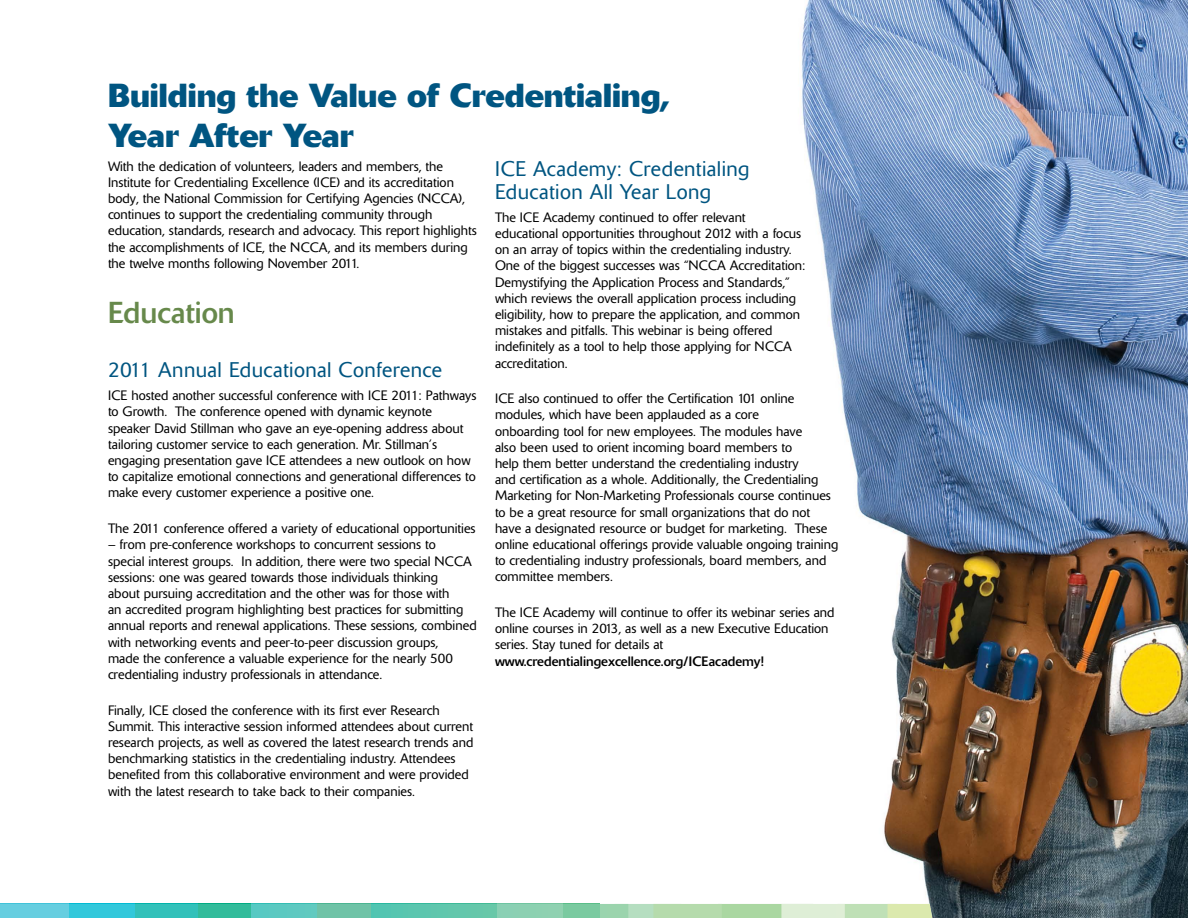
<style>
.page{position:relative;width:1188px;height:918px;background:#fff}
.page>*{position:absolute;margin:0;border:0;box-sizing:border-box;transform-origin:0 0}
.t1{font:700 33px/39.6px "Delta";color:#005581}
.t2{font:30px "Delta";color:#67894b}
.t3{font:300 21px/22.5px "Delta";letter-spacing:.02em;color:#005581}
.t4{font:300 13.5px/16.2px "Delta";color:#000}
.t5{font:13.5px "Delta";color:#000}
</style>
<div class="page">
<img style="left:719px;top:0;width:469px;height:918px">
<svg style="left:0;top:904px;width:932px;height:14px;background:#7dcfb7"></svg>
<h1 class="t1" style="left:108px;top:76px;width:563px">Building the Value of Credentialing,<br>Year After Year</h1>
<p class="t4" style="left:108px;top:158px;width:370px">With the dedication of volunteers, leaders and members, the Institute for Credentialing Excellence (ICE) and its accreditation body, the National Commission for Certifying Agencies (NCCA), continues to support the credentialing community through education, standards, research and advocacy. This report highlights the accomplishments of ICE, the NCCA, and its members during the twelve months following November 2011.</p>
<h2 class="t2" style="left:108px;top:295px;width:128px">Education</h2>
<h3 class="t3" style="left:108px;top:359px;width:335px">2011 Annual Educational Conference</h3>
<p class="t4" style="left:108px;top:388px;width:370px">ICE hosted another successful conference with ICE 2011: Pathways to Growth. The conference opened with dynamic keynote speaker David Stillman who gave an eye-opening address about tailoring customer service to each generation. Mr. Stillman’s engaging presentation gave ICE attendees a new outlook on how to capitalize emotional connections and generational differences to make every customer experience a positive one.</p>
<p class="t4" style="left:108px;top:521px;width:369px">The 2011 conference offered a variety of educational opportunities</p>
<p class="t4" style="left:108px;top:537px;width:370px">– from pre-conference workshops to concurrent sessions to<br>special interest groups. In addition, there were two special NCCA sessions: one was geared towards those individuals thinking<br>about pursuing accreditation and the other was for those with<br>an accredited program highlighting best practices for submitting annual reports and renewal applications. These sessions, combined with networking events and peer-to-peer discussion groups,<br>made the conference a valuable experience for the nearly 500 credentialing industry professionals in attendance.</p>
<p class="t4" style="left:108px;top:702px;width:367px">Finally, ICE closed the conference with its first ever Research Summit. This interactive session informed attendees about current research projects, as well as covered the latest research trends and benchmarking statistics in the credentialing industry. Attendees benefited from this collaborative environment and were provided with the latest research to take back to their companies.</p>
<h3 class="t3" style="left:495px;top:158px;width:256px">ICE Academy: Credentialing<br>Education All Year Long</h3>
<p class="t4" style="left:495px;top:209px;width:312px">The ICE Academy continued to offer relevant educational opportunities throughout 2012 with a focus on an array of topics within the credentialing industry.<br>One of the biggest successes was “NCCA Accreditation:<br>Demystifying the Application Process and Standards,” which reviews the overall application process including eligibility, how to prepare the application, and common mistakes and pitfalls. This webinar is being offered indefinitely as a tool to help those applying for NCCA accreditation.</p>
<p class="t4" style="left:495px;top:391px;width:345px">ICE also continued to offer the Certification 101 online modules, which have been applauded as a core<br>onboarding tool for new employees. The modules have<br>also been used to orient incoming board members to<br>help them better understand the credentialing industry<br>and certification as a whole. Additionally, the Credentialing Marketing for Non-Marketing Professionals course continues to be a great resource for small organizations that do not have a designated resource or budget for marketing. These online educational offerings provide valuable ongoing training to credentialing industry professionals, board members, and committee members.</p>
<p class="t4" style="left:495px;top:604px;width:341px">The ICE Academy will continue to offer its webinar series and online courses in 2013, as well as a new Executive Education series. Stay tuned for details at</p>
<p class="t5" style="left:495px;top:653px;width:271px">www.credentialingexcellence.org/ICEacademy!</p>
</div>
